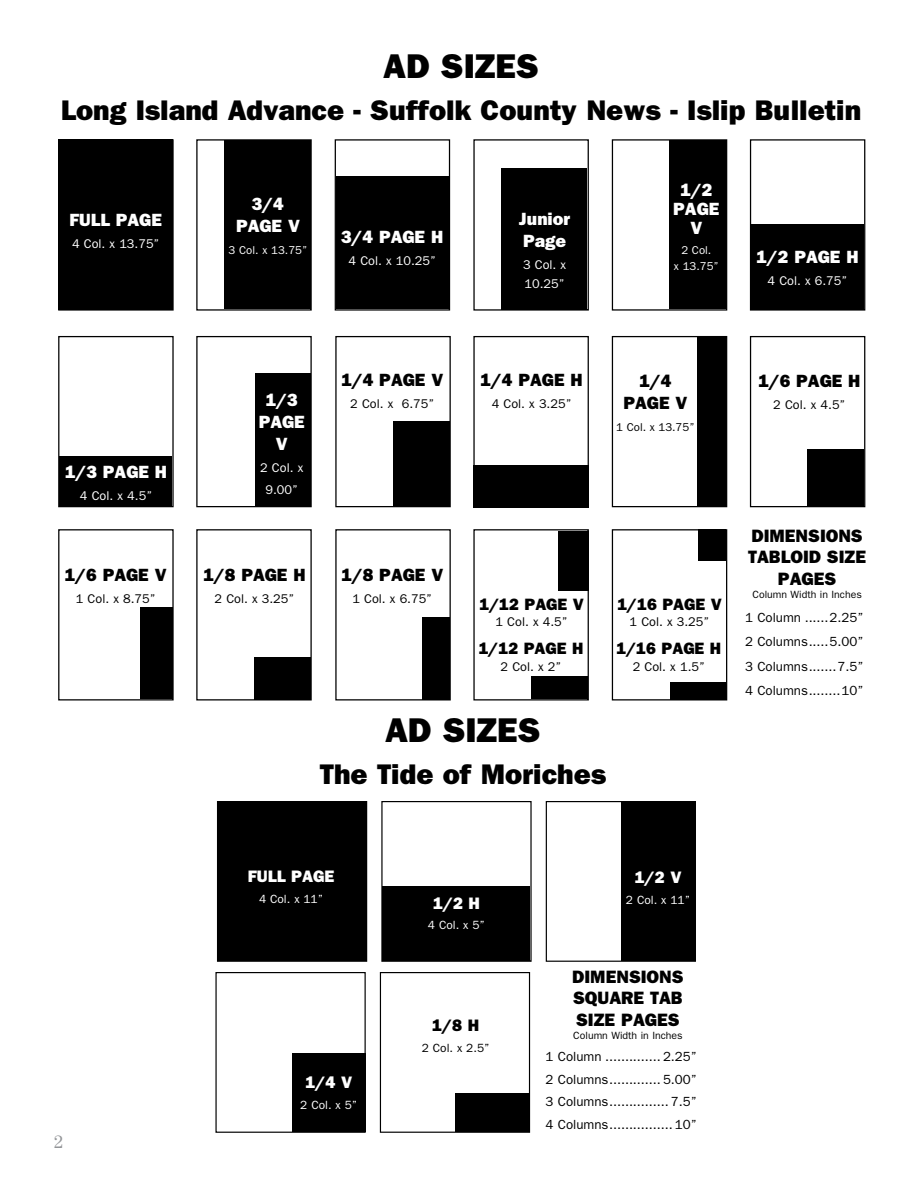
<style>
.page{position:relative;width:918px;height:1188px;background:#fff}
.page>*{position:absolute;margin:0;border:0;box-sizing:border-box;transform-origin:0 0}
.t1{font:34.5px "ITC Franklin Gothic Std Hvy";color:#000}
.t2{font:28.5px "ITC Franklin Gothic Std Hvy";color:#000}
.t3{font:18px/21.6px "ITC Franklin Gothic Std Hvy";color:#000;text-align:center}
.t4{font:18px "Century Std";color:#939598}
.t5{font:17.7px/21.9px "ITC Franklin Gothic Std Hvy";color:#fff;text-align:center}
.t6{font:17.7px/21.9px "ITC Franklin Gothic Std Hvy";color:#000;text-align:center}
.t7{font:16.65px "ITC Franklin Gothic Std Hvy";color:#fff}
.t8{font:16.65px "ITC Franklin Gothic Std Hvy";color:#000}
.t9{font:16.5px "ITC Franklin Gothic Std Hvy";color:#000}
.t10{font:13.2px/24.3px "ITC Franklin Gothic Std";color:#000;text-align:justify}
.t11{font:12.75px "ITC Franklin Gothic Std";color:#000}
.t12{font:12.75px/19.4px "ITC Franklin Gothic Std";color:#fff}
.t13{font:11.85px "ITC Franklin Gothic Std";color:#fff}
.t14{font:11.85px "ITC Franklin Gothic Std";color:#000}
.t15{font:11.4px/16.8px "ITC Franklin Gothic Std";color:#fff;text-align:center}
.t16{font:11.4px "ITC Franklin Gothic Std";color:#000}
.t17{font:10.5px "ITC Franklin Gothic Std";color:#000}
</style>
<div class="page">
<div style="left:750px;top:336px;width:115px;height:171px;border:1px solid #000"></div>
<div style="left:808px;top:450px;width:56px;height:56px;background:#000"></div>
<div style="left:612px;top:336px;width:115px;height:171px;border:1px solid #000"></div>
<div style="left:697px;top:337px;width:29px;height:169px;background:#000"></div>
<div style="left:196px;top:529px;width:116px;height:171px;border:1px solid #000"></div>
<div style="left:254px;top:657px;width:56px;height:42px;background:#000"></div>
<div style="left:473px;top:465px;width:116px;height:42px;background:#000"></div>
<div style="left:58px;top:529px;width:116px;height:171px;border:1px solid #000"></div>
<div style="left:140px;top:608px;width:32px;height:91px;background:#000"></div>
<div style="left:335px;top:529px;width:116px;height:171px;border:1px solid #000"></div>
<div style="left:422px;top:617px;width:27px;height:82px;background:#000"></div>
<div style="left:558px;top:531px;width:30px;height:59px;background:#000"></div>
<div style="left:473px;top:529px;width:116px;height:171px;border:1px solid #000"></div>
<div style="left:531px;top:676px;width:57px;height:23px;background:#000"></div>
<div style="left:59px;top:140px;width:114px;height:170px;background:#000"></div>
<div style="left:58px;top:139px;width:116px;height:172px;border:1px solid #000"></div>
<div style="left:196px;top:139px;width:116px;height:172px;border:1px solid #000"></div>
<div style="left:224px;top:141px;width:86px;height:168px;background:#000"></div>
<div style="left:335px;top:139px;width:115px;height:172px;border:1px solid #000"></div>
<div style="left:336px;top:176px;width:113px;height:133px;background:#000"></div>
<div style="left:473px;top:139px;width:116px;height:172px;border:1px solid #000"></div>
<div style="left:502px;top:168px;width:85px;height:141px;background:#000"></div>
<div style="left:473px;top:336px;width:116px;height:171px;border:1px solid #000"></div>
<div style="left:335px;top:336px;width:116px;height:171px;border:1px solid #000"></div>
<div style="left:393px;top:422px;width:57px;height:84px;background:#000"></div>
<div style="left:750px;top:139px;width:115px;height:172px;border:1px solid #000"></div>
<div style="left:751px;top:224px;width:113px;height:85px;background:#000"></div>
<div style="left:58px;top:336px;width:116px;height:171px;border:1px solid #000"></div>
<div style="left:59px;top:457px;width:113px;height:49px;background:#000"></div>
<div style="left:196px;top:336px;width:116px;height:171px;border:1px solid #000"></div>
<div style="left:255px;top:373px;width:55px;height:133px;background:#000"></div>
<div style="left:612px;top:139px;width:115px;height:172px;border:1px solid #000"></div>
<div style="left:670px;top:141px;width:56px;height:168px;background:#000"></div>
<div style="left:698px;top:530px;width:28px;height:31px;background:#000"></div>
<div style="left:612px;top:529px;width:115px;height:171px;border:1px solid #000"></div>
<div style="left:670px;top:682px;width:56px;height:17px;background:#000"></div>
<div style="left:218px;top:802px;width:149px;height:159px;background:#000"></div>
<div style="left:217px;top:801px;width:150px;height:161px;border:1px solid #000"></div>
<div style="left:381px;top:801px;width:151px;height:161px;border:1px solid #000"></div>
<div style="left:382px;top:886px;width:148px;height:75px;background:#000"></div>
<div style="left:546px;top:801px;width:150px;height:161px;border:1px solid #000"></div>
<div style="left:621px;top:802px;width:73px;height:159px;background:#000"></div>
<div style="left:380px;top:972px;width:150px;height:161px;border:1px solid #000"></div>
<div style="left:455px;top:1093px;width:74px;height:39px;background:#000"></div>
<div style="left:215px;top:972px;width:151px;height:161px;border:1px solid #000"></div>
<div style="left:292px;top:1054px;width:73px;height:78px;background:#000"></div>
<h1 class="t1" style="left:383px;top:46px;width:157px">AD SIZES</h1>
<h2 class="t2" style="left:61px;top:93px;width:802px">Long Island Advance - Suffolk County News - Islip Bulletin</h2>
<h3 class="t5" style="left:69px;top:209px;width:94px">FULL PAGE</h3>
<p class="t12" style="left:72px;top:234px;width:89px">4 Col. x 13.75”</p>
<h3 class="t5" style="left:65px;top:461px;width:103px">1/3 PAGE H</h3>
<p class="t12" style="left:80px;top:486px;width:74px">4 Col. x 4.5”</p>
<h3 class="t6" style="left:65px;top:564px;width:103px">1/6 PAGE V</h3>
<p class="t11" style="left:76px;top:591px;width:81px">1 Col. x 8.75”</p>
<h3 class="t4" style="left:54px;top:1131px;width:10px">2</h3>
<h3 class="t5" style="left:236px;top:193px;width:65px">3/4<br>PAGE V</h3>
<p class="t15" style="left:229px;top:242px;width:80px">3 Col. x 13.75”</p>
<h3 class="t5" style="left:341px;top:226px;width:103px">3/4 PAGE H</h3>
<p class="t12" style="left:349px;top:251px;width:89px">4 Col. x 10.25”</p>
<h3 class="t5" style="left:519px;top:208px;width:53px;text-align:left">Junior<br>Page</h3>
<p class="t12" style="left:523px;top:255px;width:45px">3 Col. x<br>10.25”</p>
<h3 class="t5" style="left:673px;top:180px;width:48px;line-height:19.4px">1/2<br>PAGE<br>V</h3>
<p class="t15" style="left:674px;top:242px;width:46px">2 Col.<br>x 13.75”</p>
<h3 class="t5" style="left:757px;top:246px;width:103px">1/2 PAGE H</h3>
<p class="t12" style="left:768px;top:271px;width:81px">4 Col. x 6.75”</p>
<h3 class="t5" style="left:259px;top:389px;width:48px">1/3<br>PAGE<br>V</h3>
<p class="t12" style="left:260px;top:457px;width:45px;line-height:21.8px;text-align:center">2 Col. x<br>9.00”</p>
<h3 class="t6" style="left:341px;top:369px;width:103px">1/4 PAGE V</h3>
<p class="t11" style="left:350px;top:396px;width:86px">2 Col. x 6.75”</p>
<h3 class="t6" style="left:481px;top:369px;width:103px">1/4 PAGE H</h3>
<p class="t11" style="left:492px;top:396px;width:81px">4 Col. x 3.25”</p>
<h3 class="t6" style="left:624px;top:371px;width:65px">1/4<br>PAGE V</h3>
<p class="t16" style="left:616px;top:421px;width:80px">1 Col. x 13.75”</p>
<h3 class="t6" style="left:203px;top:564px;width:103px">1/8 PAGE H</h3>
<p class="t11" style="left:215px;top:591px;width:81px">2 Col. x 3.25”</p>
<h3 class="t6" style="left:341px;top:564px;width:103px">1/8 PAGE V</h3>
<p class="t11" style="left:352px;top:591px;width:81px">1 Col. x 6.75”</p>
<p class="t9" style="left:479px;top:594px;width:106px">1/12 PAGE V</p>
<p class="t11" style="left:496px;top:615px;width:74px">1 Col. x 4.5”</p>
<p class="t9" style="left:479px;top:639px;width:106px">1/12 PAGE H</p>
<p class="t11" style="left:501px;top:659px;width:62px">2 Col. x 2”</p>
<p class="t9" style="left:617px;top:594px;width:106px">1/16 PAGE V</p>
<p class="t11" style="left:630px;top:615px;width:81px">1 Col. x 3.25”</p>
<p class="t9" style="left:617px;top:639px;width:106px">1/16 PAGE H</p>
<p class="t11" style="left:633px;top:659px;width:74px">2 Col. x 1.5”</p>
<h1 class="t1" style="left:385px;top:710px;width:157px">AD SIZES</h1>
<h2 class="t2" style="left:320px;top:758px;width:288px">The Tide of Moriches</h2>
<h3 class="t6" style="left:758px;top:371px;width:103px">1/6 PAGE H</h3>
<p class="t11" style="left:773px;top:398px;width:74px">2 Col. x 4.5”</p>
<h3 class="t3" style="left:748px;top:525px;width:120px">DIMENSIONS<br>TABLOID SIZE<br>PAGES</h3>
<p class="t17" style="left:752px;top:588px;width:111px">Column Width in Inches</p>
<p class="t10" style="left:745px;top:605px;width:120px">1 Column ......2.25” 2 Columns.....5.00” 3 Columns.......7.5” 4 Columns........10”</p>
<p class="t7" style="left:248px;top:867px;width:88px">FULL PAGE</p>
<p class="t13" style="left:259px;top:892px;width:66px">4 Col. x 11”</p>
<p class="t7" style="left:433px;top:893px;width:48px">1/2 H</p>
<p class="t13" style="left:428px;top:918px;width:59px">4 Col. x 5”</p>
<p class="t7" style="left:306px;top:1073px;width:48px">1/4 V</p>
<p class="t13" style="left:300px;top:1098px;width:59px">2 Col. x 5”</p>
<p class="t8" style="left:432px;top:1016px;width:48px">1/8 H</p>
<p class="t14" style="left:422px;top:1041px;width:69px">2 Col. x 2.5”</p>
<p class="t7" style="left:635px;top:868px;width:48px">1/2 V</p>
<p class="t13" style="left:626px;top:893px;width:66px">2 Col. x 11”</p>
<h3 class="t3" style="left:572px;top:966px;width:113px;text-align:justify">DIMENSIONS SQUARE TAB SIZE PAGES</h3>
<p class="t17" style="left:573px;top:1029px;width:111px">Column Width in Inches</p>
<p class="t10" style="left:545px;top:1045px;width:153px;line-height:22.5px">1 Column .............. 2.25” 2 Columns............. 5.00” 3 Columns............... 7.5” 4 Columns................ 10”</p>
</div>
